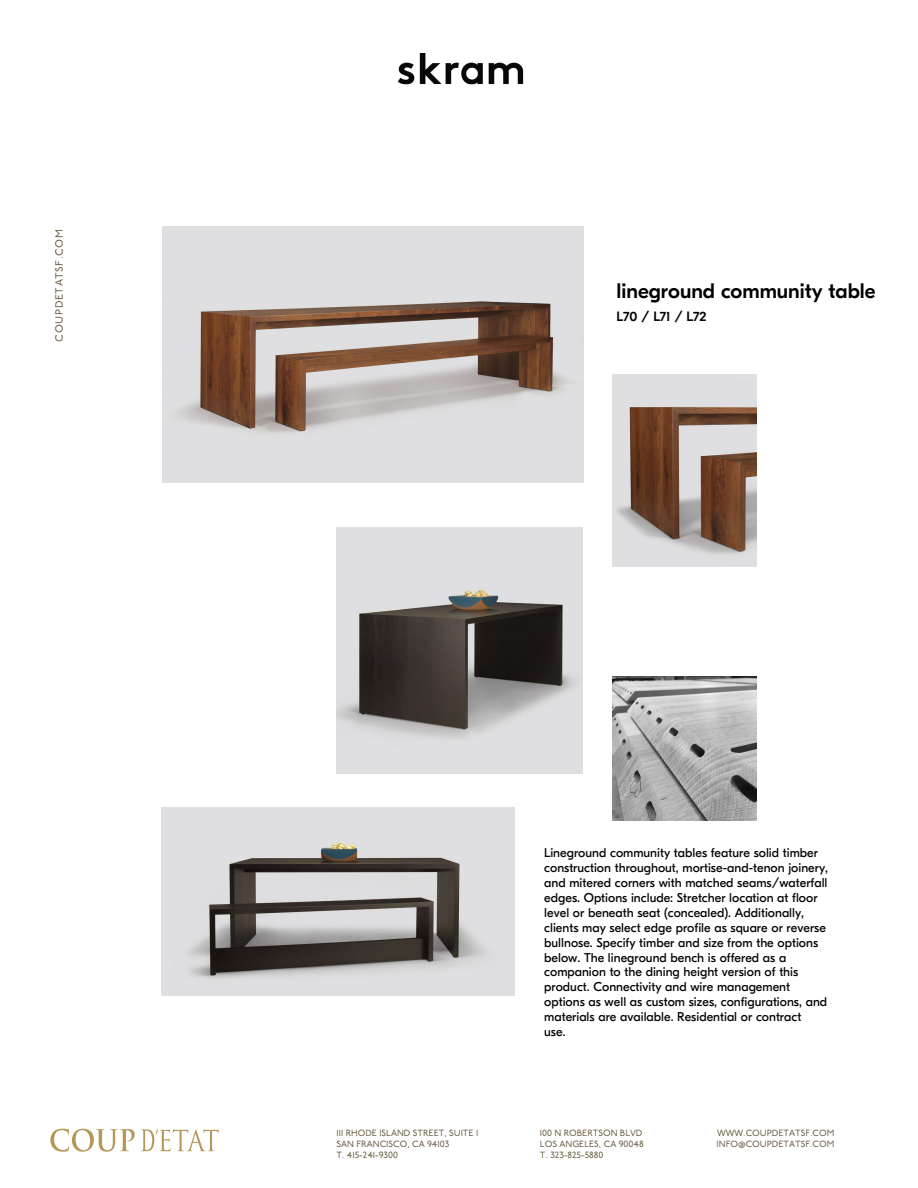
<style>
.page{position:relative;width:918px;height:1188px;background:#fff}
.page>*{position:absolute;margin:0;border:0;box-sizing:border-box;transform-origin:0 0}
.t1{font:500 21px "GT Eesti Pro Display";color:#000}
.t2{font:100 13.8px "GT Eesti Pro Display";color:#000}
.t3{font:500 13.5px "GT Eesti Pro Display";color:#000}
.t4{font:12.75px/14.9px "GT Eesti Pro Display";color:#000}
.t5{font:10.5px "P22 Underground";letter-spacing:.06em;color:#615336}
.t6{font:9px/10.8px "P22 Underground";color:#615336}
</style>
<div class="page">
<img style="left:398px;top:53px;width:126px;height:32px">
<img style="left:163px;top:226px;width:421px;height:257px">
<img style="left:336px;top:527px;width:247px;height:247px">
<img style="left:612px;top:374px;width:145px;height:193px">
<img style="left:612px;top:676px;width:145px;height:145px">
<img style="left:162px;top:808px;width:352px;height:188px">
<svg style="left:50px;top:1129px;width:85px;height:23px"></svg>
<svg style="left:141px;top:1129px;width:78px;height:22px"></svg>
<p class="t2" style="left:50px;top:340px;width:113px;rotate:-90deg">skramfurniture.com</p>
<p class="t5" style="left:53px;top:342px;width:114px;rotate:-90deg">COUPDETATSF.COM</p>
<h1 class="t1" style="left:617px;top:279px;width:261px">lineground community table</h1>
<p class="t3" style="left:617px;top:309px;width:91px">L70 / L71 / L72</p>
<p class="t4" style="left:544px;top:846px;width:285px">Lineground community tables feature solid timber construction throughout, mortise-and-tenon joinery, and mitered corners with matched seams/waterfall edges. Options include: Stretcher location at floor level or beneath seat (concealed). Additionally, clients may select edge profile as square or reverse bullnose. Specify timber and size from the options below. The lineground bench is offered as a companion to the dining height version of this product. Connectivity and wire management options as well as custom sizes, configurations, and materials are available. Residential or contract<br>use.</p>
<p class="t6" style="left:337px;top:1128px;width:143px">111 RHODE ISLAND STREET, SUITE 1<br>SAN FRANCISCO, CA 94103<br>T. 415-241-9300</p>
<p class="t6" style="left:540px;top:1128px;width:105px">100 N ROBERTSON BLVD<br>LOS ANGELES, CA 90048<br>T. 323-825-5880</p>
<p class="t6" style="left:717px;top:1128px;width:119px">WWW.COUPDETATSF.COM<br>INFO@COUPDETATSF.COM</p>
</div>
